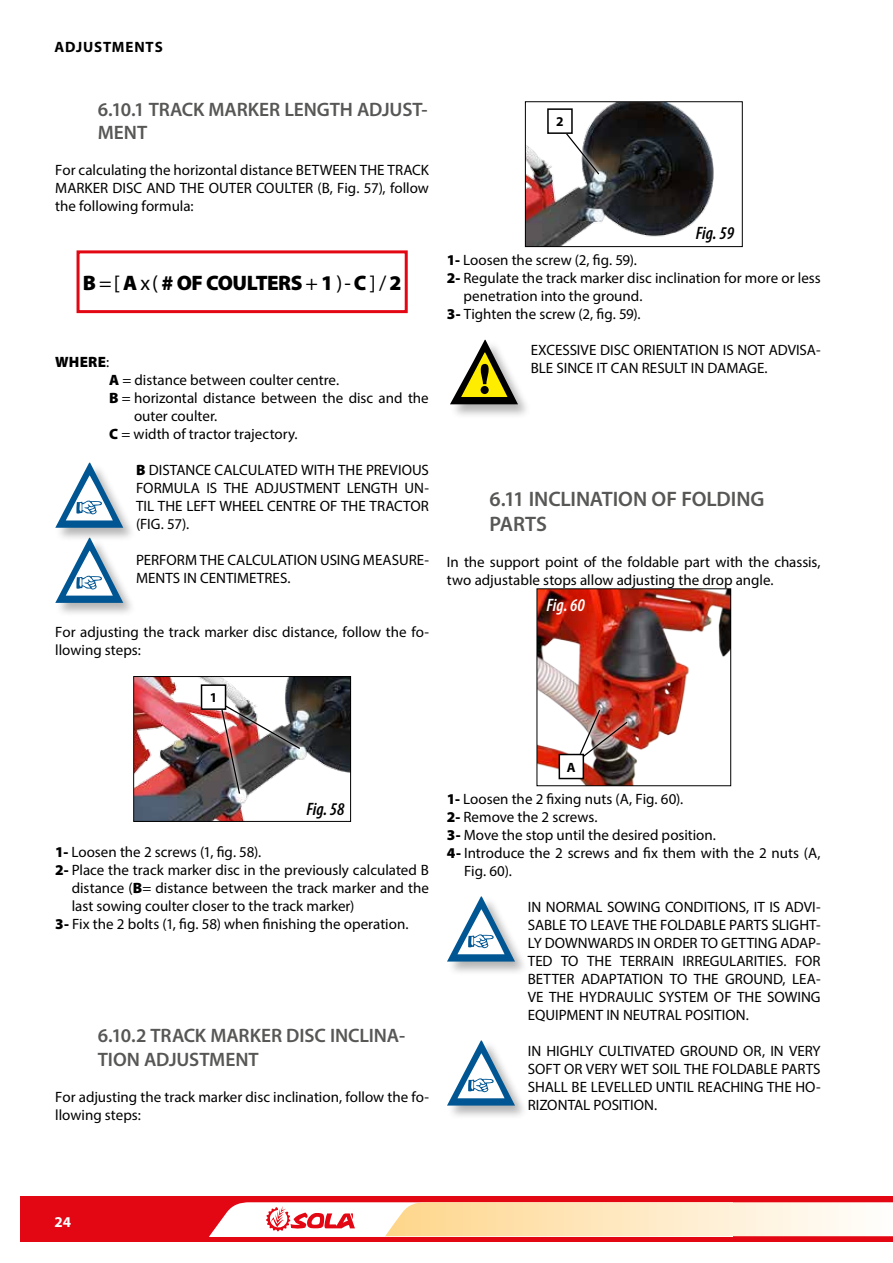
<style>
.page{position:relative;width:893px;height:1263px;background:#fff}
.page>*{position:absolute;margin:0;border:0;box-sizing:border-box;transform-origin:0 0}
.t1{font:600 21px/25.2px "Myriad Pro";letter-spacing:-.005em;color:#575756}
.t2{font:900 21px "Myriad Pro";letter-spacing:-.025em;color:#000}
.t3{font:600 19.5px/23.4px "Myriad Pro";letter-spacing:-.005em;color:#575756}
.t4{font:italic 600 condensed 18px "Myriad Pro";color:#000}
.t5{font:italic 600 condensed 18px "Myriad Pro";color:#fff}
.t6{font:15px/18px "Myriad Pro";color:#000}
.t7{font:700 15px "Myriad Pro";letter-spacing:.05em;color:#000}
.t8{font:900 15px "Myriad Pro";letter-spacing:.015em;color:#000}
.t9{font:700 15px "Myriad Pro";color:#fff}
.t10{font:700 13.5px "Myriad Pro";color:#000}
.s1{font-weight:400}
.s2{font-weight:900}
</style>
<div class="page">
<div style="left:20px;top:1196px;width:873px;height:45px;background:#e30613"></div>
<svg style="left:209px;top:1202px;width:684px;height:34px;background:#fde1c7"></svg>
<div style="left:77px;top:250px;width:331px;height:63px;border:3px solid #e30613"></div>
<img style="left:133px;top:676px;width:218px;height:146px">
<div style="left:202px;top:685px;width:24px;height:24px;background:#fff"></div>
<div style="left:201px;top:684px;width:25px;height:26px;border:2px solid #000"></div>
<svg style="left:525px;top:101px;width:218px;height:146px"></svg>
<div style="left:548px;top:109px;width:24px;height:24px;background:#fff"></div>
<div style="left:547px;top:108px;width:26px;height:26px;border:2px solid #000"></div>
<img style="left:536px;top:588px;width:195px;height:198px">
<div style="left:559px;top:754px;width:24px;height:24px;background:#fff"></div>
<div style="left:559px;top:754px;width:25px;height:25px;border:2px solid #000"></div>
<div style="left:54px;top:462px;width:83px;height:80px;background:#000;opacity:.3"></div>
<svg style="left:55px;top:463px;width:68px;height:65px"></svg>
<div style="left:54px;top:537px;width:83px;height:80px;background:#000;opacity:.3"></div>
<svg style="left:55px;top:538px;width:68px;height:65px"></svg>
<div style="left:449px;top:339px;width:82px;height:80px;background:#000;opacity:.3"></div>
<svg style="left:450px;top:340px;width:68px;height:64px"></svg>
<div style="left:481px;top:386px;width:8px;height:8px;background:#000;border-radius:50%"></div>
<div style="left:446px;top:896px;width:82px;height:80px;background:#000;opacity:.3"></div>
<svg style="left:447px;top:896px;width:68px;height:65px"></svg>
<div style="left:446px;top:1040px;width:82px;height:80px;background:#000;opacity:.3"></div>
<svg style="left:447px;top:1040px;width:68px;height:65px"></svg>
<p class="t7" style="left:55px;top:38px;width:110px">ADJUSTMENTS</p>
<h2 class="t3" style="left:98px;top:97px;width:331px">6.10.1 TRACK MARKER LENGTH ADJUST-<br>MENT</h2>
<p class="t6" style="left:55px;top:161px;width:375px;text-align:justify">For calculating the horizontal distance BETWEEN THE TRACK MARKER DISC AND THE OUTER COULTER (B, Fig. 57), follow the following formula:</p>
<h1 class="t2" style="left:83px;top:268px;width:320px">B <span class="s1">=[</span> A <span class="s1">x(</span> # OF COULTERS <span class="s1">+</span> 1 <span class="s1">)-</span> C <span class="s1">] /</span> 2</h1>
<p class="t8" style="left:55px;top:352px;width:55px">WHERE<span class="s1">:</span></p>
<p class="t6" style="left:109px;top:371px;width:231px"><span class="s2">A</span> = distance between coulter centre.</p>
<p class="t6" style="left:109px;top:389px;width:321px"><span class="s2">B</span> = horizontal distance between the disc and the</p>
<p class="t6" style="left:134px;top:407px;width:85px">outer coulter.</p>
<p class="t6" style="left:109px;top:425px;width:190px"><span class="s2">C</span> = width of tractor trajectory.</p>
<p class="t6" style="left:136px;top:461px;width:294px;text-align:justify"><span class="s2">B</span> DISTANCE CALCULATED WITH THE PREVIOUS FORMULA IS THE ADJUSTMENT LENGTH UN-TIL THE LEFT WHEEL CENTRE OF THE TRACTOR (FIG. 57).</p>
<p class="t6" style="left:136px;top:551px;width:294px">PERFORM THE CALCULATION USING MEASURE-<br>MENTS IN CENTIMETRES.</p>
<p class="t6" style="left:55px;top:623px;width:375px">For adjusting the track marker disc distance, follow the fo&shy;llowing steps:</p>
<p class="t10" style="left:210px;top:689px;width:9px">1</p>
<p class="t10" style="left:556px;top:113px;width:9px">2</p>
<p class="t4" style="left:696px;top:221px;width:40px">Fig. 59</p>
<p class="t6" style="left:447px;top:251px;width:191px"><span class="s2">1-</span> Loosen the screw (2, fig. 59).</p>
<p class="t6" style="left:447px;top:269px;width:375px"><span class="s2">2-</span> Regulate the track marker disc inclination for more or less</p>
<p class="t6" style="left:463px;top:287px;width:180px">penetration into the ground.</p>
<p class="t6" style="left:447px;top:305px;width:195px"><span class="s2">3-</span> Tighten the screw (2, fig. 59).</p>
<p class="t6" style="left:531px;top:341px;width:291px">EXCESSIVE DISC ORIENTATION IS NOT ADVISA-<br>BLE SINCE IT CAN RESULT IN DAMAGE.</p>
<h1 class="t1" style="left:489px;top:486px;width:276px">6.11 INCLINATION OF FOLDING<br>PARTS</h1>
<p class="t6" style="left:447px;top:553px;width:375px">In the support point of the foldable part with the chassis, two adjustable stops allow adjusting the drop angle.</p>
<p class="t5" style="left:547px;top:593px;width:40px">Fig. 60</p>
<p class="t4" style="left:306px;top:798px;width:40px">Fig. 58</p>
<p class="t6" style="left:55px;top:842px;width:208px"><span class="s2">1-</span> Loosen the 2 screws (1, fig. 58).</p>
<p class="t6" style="left:55px;top:860px;width:375px"><span class="s2">2-</span> Place the track marker disc in the previously calculated B</p>
<p class="t6" style="left:72px;top:878px;width:359px">distance (<span class="s2">B</span>= distance between the track marker and the</p>
<p class="t6" style="left:72px;top:896px;width:284px">last sowing coulter closer to the track marker)</p>
<p class="t6" style="left:55px;top:914px;width:355px"><span class="s2">3-</span> Fix the 2 bolts (1, fig. 58) when finishing the operation.</p>
<h2 class="t3" style="left:98px;top:1023px;width:309px">6.10.2 TRACK MARKER DISC INCLINA-<br>TION ADJUSTMENT</h2>
<p class="t6" style="left:55px;top:1087px;width:375px">For adjusting the track marker disc inclination, follow the fo&shy;llowing steps:</p>
<p class="t10" style="left:567px;top:758px;width:10px">A</p>
<p class="t6" style="left:447px;top:790px;width:238px"><span class="s2">1-</span> Loosen the 2 fixing nuts (A, Fig. 60).</p>
<p class="t6" style="left:447px;top:808px;width:152px"><span class="s2">2-</span> Remove the 2 screws.</p>
<p class="t6" style="left:447px;top:826px;width:271px"><span class="s2">3-</span> Move the stop until the desired position.</p>
<p class="t6" style="left:447px;top:844px;width:375px"><span class="s2">4-</span> Introduce the 2 screws and fix them with the 2 nuts (A,</p>
<p class="t6" style="left:464px;top:862px;width:49px">Fig. 60).</p>
<p class="t6" style="left:528px;top:898px;width:294px;text-align:justify">IN NORMAL SOWING CONDITIONS, IT IS ADVI-SABLE TO LEAVE THE FOLDABLE PARTS SLIGHT-LY DOWNWARDS IN ORDER TO GETTING ADAP-TED TO THE TERRAIN IRREGULARITIES. FOR BETTER ADAPTATION TO THE GROUND, LEA-VE THE HYDRAULIC SYSTEM OF THE SOWING EQUIPMENT IN NEUTRAL POSITION.</p>
<p class="t6" style="left:528px;top:1042px;width:294px;text-align:justify">IN HIGHLY CULTIVATED GROUND OR, IN VERY SOFT OR VERY WET SOIL THE FOLDABLE PARTS SHALL BE LEVELLED UNTIL REACHING THE HO-RIZONTAL POSITION.</p>
<p class="t9" style="left:55px;top:1212px;width:18px">24</p>
</div>
